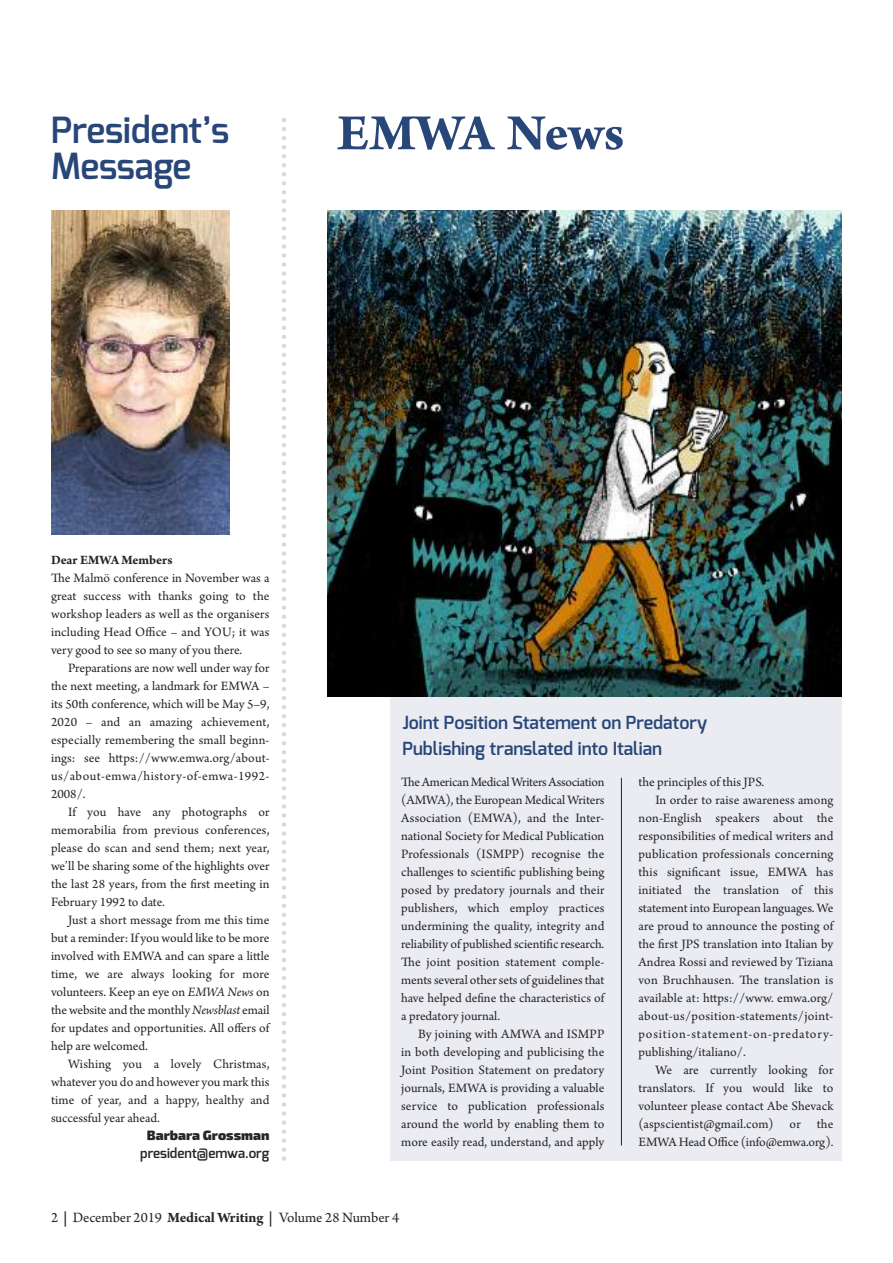
<style>
.page{position:relative;width:893px;height:1263px;background:#fff}
.page>*{position:absolute;margin:0;border:0;box-sizing:border-box;transform-origin:0 0}
.t1{font:700 54px "Arno Pro";color:#284678}
.t2{font:600 36px/36px "Exo";letter-spacing:-.005em;color:#284678}
.t3{font:600 18px/25.5px "Exo";color:#284678}
.t4{font:15px "Arno Pro";letter-spacing:-.005em;color:#272526}
.t5{font:13.5px/18px "Arno Pro";letter-spacing:.005em;color:#272526;text-align:justify}
.t6{font:13.5px "Arno Pro";letter-spacing:.025em;color:#272526}
.t7{font:13.5px "Arno Pro";letter-spacing:.06em;color:#272526}
.t8{font:600 13.5px "Exo";color:#272526}
.t9{font:700 13.5px "Arno Pro";letter-spacing:-.005em;color:#272526}
.t10{font:900 13.5px "Exo 2";color:#272526}
.s1{font-style:italic}
.s2{font-weight:700}
</style>
<div class="page">
<div style="left:390px;top:646px;width:452px;height:515px;background:#eaecf1"></div>
<img style="left:52px;top:210px;width:178px;height:324px">
<svg style="left:282px;top:118px;width:4px;height:1043px"></svg>
<img style="left:327px;top:210px;width:515px;height:486px">
<hr style="left:621px;top:778px;width:1px;height:367px;background:#272526">
<h2 class="t2" style="left:51px;top:115px;width:180px">President’s<br>Message</h2>
<h1 class="t1" style="left:337px;top:114px;width:289px">EMWA News</h1>
<p class="t9" style="left:51px;top:555px;width:123px">Dear EMWA Members</p>
<p class="t5" style="left:51px;top:570px;width:220px">The Malmö conference in November was a great success with thanks going to the workshop leaders as well as the organisers including Head Office – and YOU; it was very good to see so many of you there.</p>
<p class="t5" style="left:51px;top:660px;width:220px;text-indent:17px">Preparations are now well under way for the next meeting, a landmark for EMWA – its 50th conference, which will be May 5–9, 2020 – and an amazing achievement, especially remembering the small beginn&shy;ings: see https://www.emwa.org/about&shy;us/about-emwa/history-of-emwa-1992- 2008/.</p>
<p class="t5" style="left:51px;top:804px;width:220px;text-indent:17px">If you have any photographs or memorabilia from previous conferences, please do scan and send them; next year, we’ll be sharing some of the highlights over the last 28 years, from the first meeting in February 1992 to date.</p>
<p class="t5" style="left:51px;top:912px;width:220px;text-indent:17px">Just a short message from me this time but a reminder: If you would like to be more involved with EMWA and can spare a little time, we are always looking for more volunteers. Keep an eye on <span class="s1">EMWA News</span> on the website and the monthly <span class="s1">Newsblast</span> email for updates and opportunities. All offers of help are welcomed.</p>
<p class="t5" style="left:51px;top:1056px;width:220px;text-indent:17px">Wishing you a lovely Christmas, whatever you do and however you mark this time of year, and a happy, healthy and successful year ahead.</p>
<p class="t10" style="left:147px;top:1127px;width:124px">Barbara Grossman</p>
<p class="t8" style="left:140px;top:1147px;width:131px">president@emwa.org</p>
<h3 class="t3" style="left:402px;top:712px;width:306px">Joint Position Statement on Predatory<br>Publishing translated into Italian</h3>
<p class="t5" style="left:401px;top:774px;width:205px">TheAmericanMedicalWritersAssociation (AMWA), the European Medical Writers Association (EMWA), and the Inter&shy;national Society for Medical Publication Professionals (ISMPP) recognise the challenges to scientific publishing being posed by predatory journals and their publishers, which employ practices undermining the quality, integrity and reliability of published scientific research.<br>The joint position statement comple&shy;ments several other sets of guidelines that have helped define the characteristics of a predatory journal.</p>
<p class="t5" style="left:401px;top:1026px;width:205px;text-indent:17px">By joining with AMWA and ISMPP in both developing and publicising the Joint Position Statement on predatory journals, EMWA is providing a valuable service to publication professionals around the world by enabling them to more easily read, understand, and apply</p>
<p class="t5" style="left:638px;top:774px;width:127px">the principles of this JPS.</p>
<p class="t5" style="left:655px;top:792px;width:180px">In order to raise awareness among</p>
<p class="t5" style="left:638px;top:810px;width:197px">non-English speakers about the</p>
<p class="t5" style="left:638px;top:828px;width:197px">responsibilities of medical writers and</p>
<p class="t5" style="left:638px;top:846px;width:197px">publication professionals concerning</p>
<p class="t5" style="left:638px;top:864px;width:197px">this significant issue, EMWA has</p>
<p class="t5" style="left:638px;top:882px;width:197px">initiated the translation of this</p>
<p class="t5" style="left:638px;top:900px;width:197px">statement into European languages. We</p>
<p class="t5" style="left:638px;top:918px;width:197px">are proud to announce the posting of</p>
<p class="t5" style="left:638px;top:936px;width:197px">the first JPS translation into Italian by</p>
<p class="t5" style="left:638px;top:954px;width:197px">Andrea Rossi and reviewed by Tiziana</p>
<p class="t5" style="left:638px;top:972px;width:197px">von Bruchhausen. The translation is</p>
<p class="t5" style="left:638px;top:990px;width:197px">available at: https://www. emwa.org/</p>
<p class="t6" style="left:638px;top:1011px;width:197px">about-us/position-statements/joint-</p>
<p class="t7" style="left:638px;top:1029px;width:197px">position-statement-on-predatory-</p>
<p class="t5" style="left:638px;top:1044px;width:109px">publishing/italiano/.</p>
<p class="t5" style="left:655px;top:1062px;width:180px">We are currently looking for</p>
<p class="t5" style="left:638px;top:1080px;width:197px">translators. If you would like to</p>
<p class="t5" style="left:638px;top:1098px;width:197px">volunteer please contact Abe Shevack</p>
<p class="t5" style="left:638px;top:1116px;width:197px">(aspscientist@gmail.com) or the</p>
<p class="t5" style="left:638px;top:1134px;width:197px">EMWA Head Office (info@emwa.org).</p>
<p class="t4" style="left:51px;top:1212px;width:350px">2 <span class="s2">|</span> December 2019 <span class="s2">Medical Writing |</span> Volume 28 Number 4</p>
</div>
